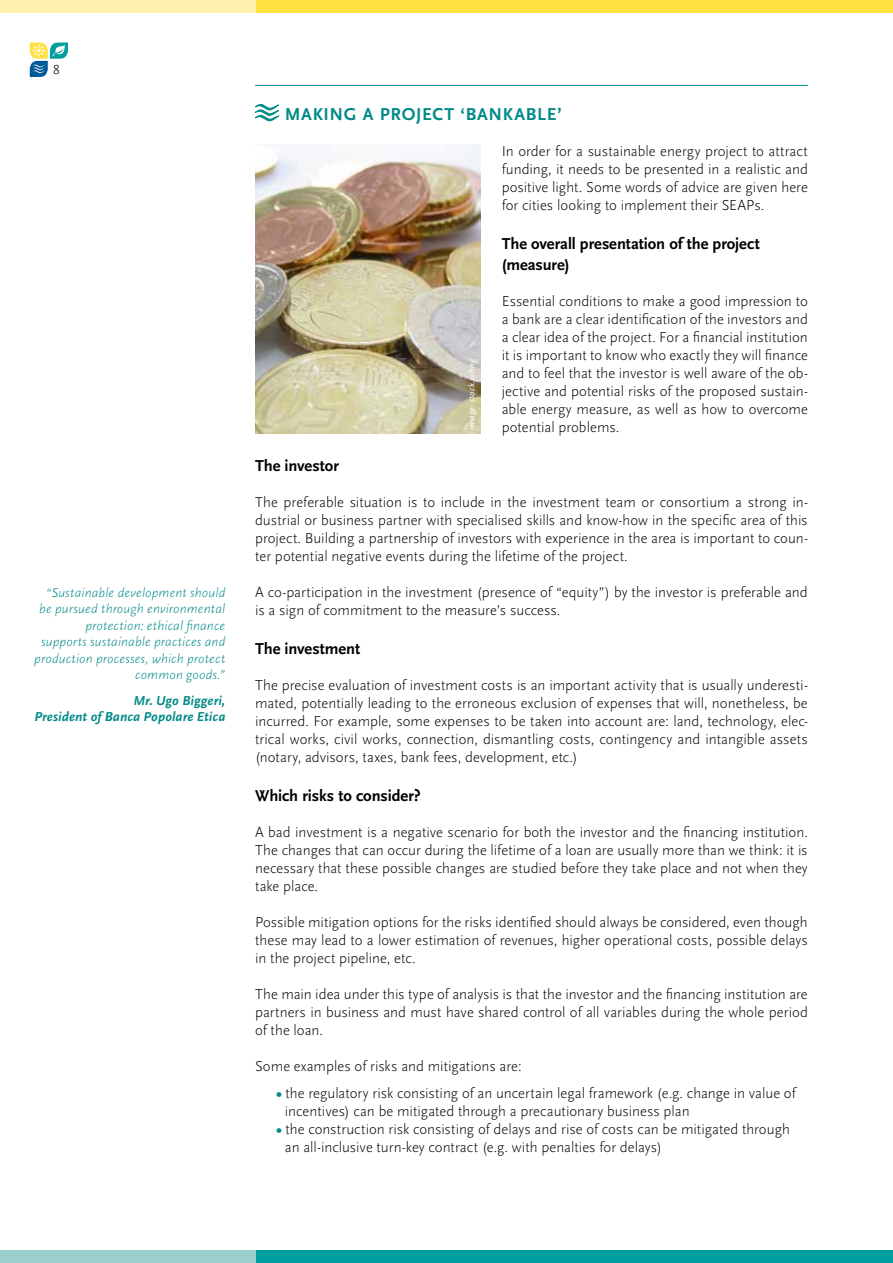
<style>
.page{position:relative;width:893px;height:1263px;background:#fff}
.page>*{position:absolute;margin:0;border:0;box-sizing:border-box;transform-origin:0 0}
.t1{font:700 18px "Scala Sans OT";letter-spacing:.115em;color:#008a88}
.t2{font:700 18px "Scala Sans OT";letter-spacing:.15em;color:#008a88}
.t3{font:700 16.5px/21px "Scala Sans OT";letter-spacing:-.005em;color:#000}
.t4{font:300 15px/18px "Scala Sans OT";color:#000;text-align:justify}
.t5{font:italic 300 13.5px/16.5px "Scala Sans OT";letter-spacing:.01em;color:#008a88;text-align:right}
.t6{font:italic 700 13.5px/16.5px "Scala Sans OT";letter-spacing:.01em;color:#008a88;text-align:right}
.t7{font:300 13.5px "Scala Sans OT";color:#000}
.t8{font:italic 9px "Scala Sans OT";letter-spacing:.025em;color:#fff}
.s1{font-weight:700;color:#008a88}
</style>
<div class="page">
<div style="left:255px;top:1250px;width:638px;height:13px;background:#009e9f"></div>
<div style="left:0;top:1250px;width:255px;height:13px;background:#9dcece"></div>
<div style="left:255px;top:0;width:638px;height:13px;background:#ffe142"></div>
<div style="left:0;top:0;width:255px;height:13px;background:#fff0af"></div>
<svg style="left:30px;top:42px;width:38px;height:35px"></svg>
<hr style="left:255px;top:85px;width:553px;height:1px;background:#008a88">
<svg style="left:255px;top:104px;width:24px;height:18px"></svg>
<img style="left:255px;top:145px;width:225px;height:289px">
<p class="t7" style="left:53px;top:61px;width:8px">8</p>
<p class="t5" style="left:34px;top:584px;width:193px">“Sustainable development should be pursued through environmental protection: ethical finance<br>supports sustainable practices and production processes, which protect common goods.”</p>
<p class="t6" style="left:34px;top:692px;width:192px">Mr. Ugo Biggeri,<br>President of Banca Popolare Etica</p>
<p class="t1" style="left:285px;top:103px;width:149px">Making a Project</p>
<p class="t2" style="left:461px;top:103px;width:103px">‘bankab le’</p>
<p class="t4" style="left:502px;top:142px;width:308px">In order for a sustainable energy project to attract funding, it needs to be presented in a realistic and positive light. Some words of advice are given here for cities looking to implement their SEAPs.</p>
<p class="t3" style="left:502px;top:233px;width:260px">The overall presentation of the project (measure)</p>
<p class="t4" style="left:502px;top:292px;width:308px">Essential conditions to make a good impression to a bank are a clear identification of the investors and a clear idea of the project. For a financial institution it is important to know who exactly they will finance and to feel that the investor is well aware of the ob&shy;jective and potential risks of the proposed sustain&shy;able energy measure, as well as how to overcome potential problems.</p>
<p class="t3" style="left:255px;top:455px;width:85px">The investor</p>
<p class="t4" style="left:255px;top:493px;width:554px">The preferable situation is to include in the investment team or consortium a strong in&shy;dustrial or business partner with specialised skills and know-how in the specific area of this project. Building a partnership of investors with experience in the area is important to coun&shy;ter potential negative events during the lifetime of the project.</p>
<p class="t4" style="left:255px;top:583px;width:554px">A co-participation in the investment (presence of “equity”) by the investor is preferable and is a sign of commitment to the measure’s success.</p>
<p class="t3" style="left:255px;top:638px;width:107px">The investment</p>
<p class="t4" style="left:255px;top:676px;width:554px">The precise evaluation of investment costs is an important activity that is usually underesti&shy;mated, potentially leading to the erroneous exclusion of expenses that will, nonetheless, be incurred. For example, some expenses to be taken into account are: land, technology, elec&shy;trical works, civil works, connection, dismantling costs, contingency and intangible assets (notary, advisors, taxes, bank fees, development, etc.)</p>
<p class="t3" style="left:255px;top:785px;width:167px">Which risks to consider?</p>
<p class="t4" style="left:255px;top:823px;width:554px">A bad investment is a negative scenario for both the investor and the financing institution.<br>The changes that can occur during the lifetime of a loan are usually more than we think: it is necessary that these possible changes are studied before they take place and not when they take place.</p>
<p class="t4" style="left:255px;top:913px;width:554px">Possible mitigation options for the risks identified should always be considered, even though these may lead to a lower estimation of revenues, higher operational costs, possible delays in the project pipeline, etc.</p>
<p class="t4" style="left:255px;top:985px;width:554px">The main idea under this type of analysis is that the investor and the financing institution are partners in business and must have shared control of all variables during the whole period of the loan.</p>
<p class="t4" style="left:255px;top:1057px;width:268px">Some examples of risks and mitigations are:</p>
<p class="t4" style="left:285px;top:1084px;width:512px;text-indent:-9px"><span class="s1">•</span> the regulatory risk consisting of an uncertain legal framework (e.g. change in value of incentives) can be mitigated through a precautionary business plan</p>
<p class="t4" style="left:285px;top:1120px;width:507px;text-indent:-9px"><span class="s1">•</span> the construction risk consisting of delays and rise of costs can be mitigated through an all-inclusive turn-key contract (e.g. with penalties for delays)</p>
<p class="t8" style="left:466px;top:429px;width:72px;rotate:-90deg">image: stock.xchng</p>
</div>
